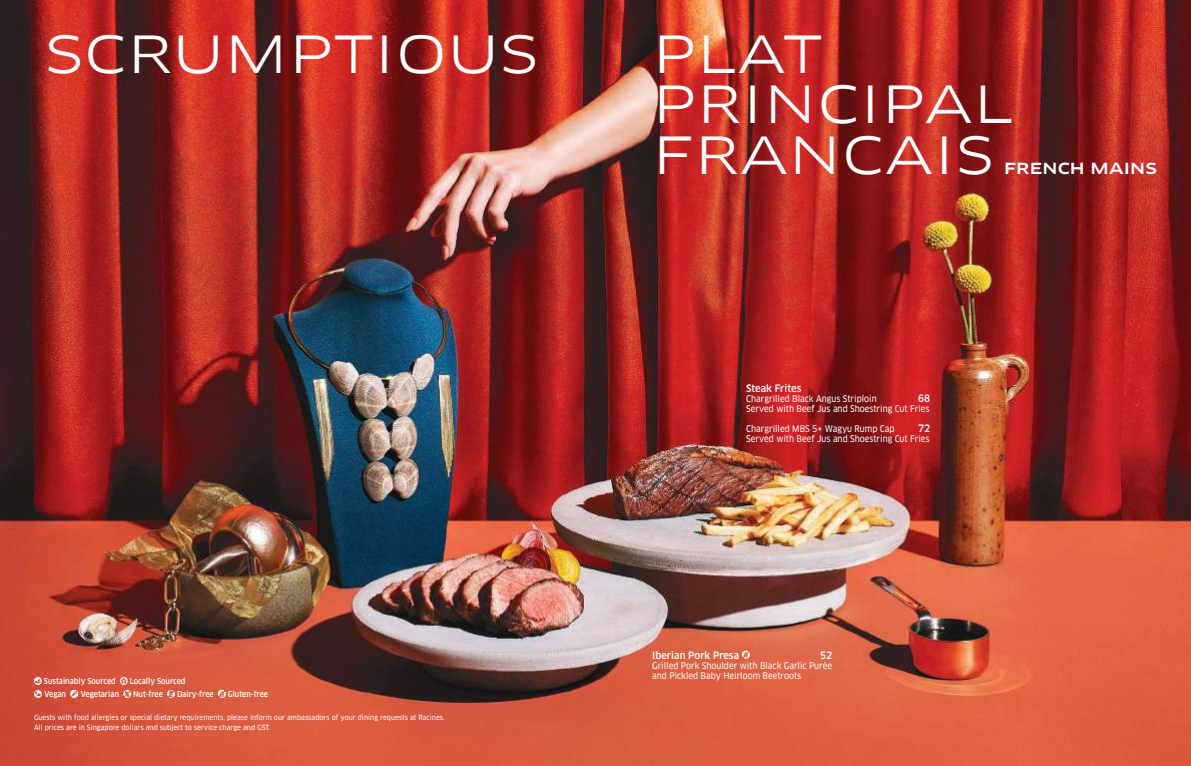
<style>
.page{position:relative;width:1191px;height:766px;background:#fff}
.page>*{position:absolute;margin:0;border:0;box-sizing:border-box;transform-origin:0 0}
.t1{font:50px/50px "Clan OT Extd";letter-spacing:.01em;color:#fff;scale:.94 1}
.t2{font:50px "Clan OT Extd";letter-spacing:.01em;color:#fff;scale:.95 1}
.t3{font:500 15px "Clan OT Extd";letter-spacing:.01em;color:#fff;scale:.94 1}
.t4{font:500 10px "Clan OT";color:#fff;scale:.95 1}
.t5{font:9px/10px "Clan OT News";color:#fff;scale:.9 1}
.t6{font:500 8px "Clan OT";color:#fff;scale:.9 1}
.t7{font:7px/10px "Clan OT News";color:#fff;scale:.95 1}
</style>
<div class="page">
<img style="left:0;top:0;width:1191px;height:765px">
<svg style="left:742px;top:650px;width:8px;height:8px"></svg>
<svg style="left:34px;top:677px;width:8px;height:20px"></svg>
<svg style="left:70px;top:689px;width:8px;height:8px"></svg>
<svg style="left:120px;top:676px;width:11px;height:21px"></svg>
<svg style="left:167px;top:689px;width:8px;height:8px"></svg>
<svg style="left:218px;top:689px;width:8px;height:8px"></svg>
<h1 class="t2" style="left:45px;top:24px;width:521px">SCRUMPTIOUS</h1>
<p class="t6" style="left:44px;top:676px;width:81px">Sustainably Sourced</p>
<p class="t6" style="left:130px;top:676px;width:63px">Locally Sourced</p>
<p class="t6" style="left:44px;top:689px;width:26px">Vegan</p>
<p class="t6" style="left:81px;top:689px;width:44px">Vegetarian</p>
<p class="t6" style="left:133px;top:689px;width:34px">Nut-free</p>
<p class="t6" style="left:177px;top:689px;width:42px">Dairy-free</p>
<p class="t6" style="left:228px;top:689px;width:46px">Gluten-free</p>
<p class="t7" style="left:34px;top:711px;width:434px">Guests with food allergies or special dietary requirements, please inform our ambassadors of your dining requests at Racines.<br>All prices are in Singapore dollars and subject to service charge and GST.</p>
<h1 class="t1" style="left:652px;top:30px;width:386px">PLAT<br>PRINCIPAL<br>FRANCAIS</h1>
<h2 class="t3" style="left:1004px;top:159px;width:164px">FRENCH MAINS</h2>
<p class="t4" style="left:746px;top:382px;width:60px">Steak Frites</p>
<p class="t5" style="left:746px;top:394px;width:147px">Chargrilled Black Angus Striploin</p>
<p class="t4" style="left:918px;top:392px;width:14px">68</p>
<p class="t5" style="left:746px;top:404px;width:205px">Served with Beef Jus and Shoestring Cut Fries</p>
<p class="t5" style="left:746px;top:423px;width:166px">Chargrilled MBS 5+ Wagyu Rump Cap</p>
<p class="t4" style="left:918px;top:422px;width:14px">72</p>
<p class="t5" style="left:746px;top:433px;width:205px">Served with Beef Jus and Shoestring Cut Fries</p>
<p class="t4" style="left:652px;top:649px;width:93px">Iberian Pork Presa</p>
<p class="t4" style="left:820px;top:649px;width:14px">52</p>
<p class="t5" style="left:652px;top:660px;width:201px">Grilled Pork Shoulder with Black Garlic Purée and Pickled Baby Heirloom Beetroots</p>
</div>
